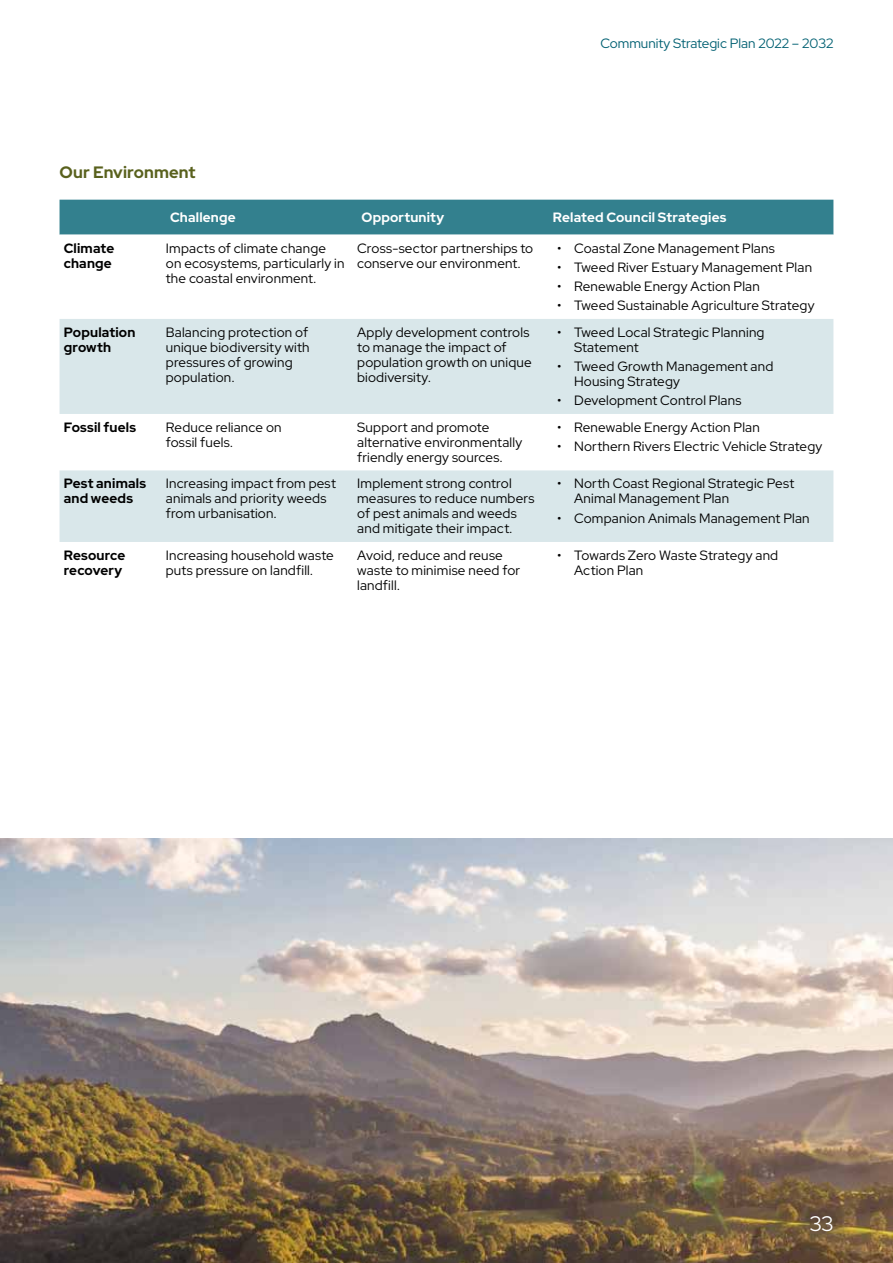
<style>
.page{position:relative;width:893px;height:1263px;background:#fff}
.page>*{position:absolute;margin:0;border:0;box-sizing:border-box;transform-origin:0 0}
.pageRHP{font:21px "Red Hat Display";color:#fff}
.t1{font:700 16.5px "Red Hat Display";letter-spacing:.005em;color:#59611d}
.t2{font:13.5px/15px "Red Hat Display";letter-spacing:.015em;color:#000}
.t3{font:700 13.5px/15px "Red Hat Display";letter-spacing:.015em;color:#000}
.tableHead{font:700 13.5px "Red Hat Display";letter-spacing:.015em;color:#fff}
.t4{font:13.5px "Red Hat Display";color:#006072}
</style>
<div class="page">
<img style="left:0;top:839px;width:893px;height:424px">
<div style="left:60px;top:200px;width:773px;height:35px;background:#33808e"></div>
<svg style="left:60px;top:319px;width:773px;height:223px;fill:#d9e7ea"></svg>
<p class="t4" style="left:600px;top:34px;width:235px">Community Strategic Plan 2022 – 2032</p>
<p class="t1" style="left:60px;top:162px;width:138px">Our Environment</p>
<p class="tableHead" style="left:170px;top:208px;width:67px">Challenge</p>
<p class="tableHead" style="left:361px;top:208px;width:84px">Opportunity</p>
<p class="tableHead" style="left:553px;top:208px;width:175px">Related Council Strategies</p>
<p class="t3" style="left:64px;top:240px;width:52px">Climate change</p>
<p class="t2" style="left:166px;top:240px;width:180px">Impacts of climate change on ecosystems, particularly in the coastal environment.</p>
<p class="t2" style="left:357px;top:240px;width:178px">Cross-sector partnerships to conserve our environment.</p>
<p class="t2" style="left:557px;top:240px;width:219px">• Coastal Zone Management Plans</p>
<p class="t2" style="left:557px;top:259px;width:257px">• Tweed River Estuary Management Plan</p>
<p class="t2" style="left:557px;top:279px;width:204px">• Renewable Energy Action Plan</p>
<p class="t2" style="left:557px;top:298px;width:259px">• Tweed Sustainable Agriculture Strategy</p>
<p class="t3" style="left:64px;top:325px;width:73px">Population growth</p>
<p class="t2" style="left:166px;top:324px;width:145px">Balancing protection of unique biodiversity with pressures of growing population.</p>
<p class="t2" style="left:357px;top:324px;width:176px">Apply development controls to manage the impact of population growth on unique biodiversity.</p>
<p class="t2" style="left:574px;top:324px;width:192px;text-indent:-17px">• Tweed Local Strategic Planning<br>Statement</p>
<p class="t2" style="left:574px;top:359px;width:201px;text-indent:-17px">• Tweed Growth Management and<br>Housing Strategy</p>
<p class="t2" style="left:557px;top:393px;width:186px">• Development Control Plans</p>
<p class="t3" style="left:64px;top:420px;width:74px">Fossil fuels</p>
<p class="t2" style="left:166px;top:419px;width:117px">Reduce reliance on fossil fuels.</p>
<p class="t2" style="left:357px;top:419px;width:167px">Support and promote alternative environmentally friendly energy sources.</p>
<p class="t2" style="left:557px;top:419px;width:204px">• Renewable Energy Action Plan</p>
<p class="t2" style="left:557px;top:439px;width:267px">• Northern Rivers Electric Vehicle Strategy</p>
<p class="t3" style="left:64px;top:476px;width:84px">Pest animals and weeds</p>
<p class="t2" style="left:166px;top:476px;width:172px">Increasing impact from pest animals and priority weeds from urbanisation.</p>
<p class="t2" style="left:357px;top:476px;width:179px">Implement strong control measures to reduce numbers of pest animals and weeds and mitigate their impact.</p>
<p class="t2" style="left:574px;top:476px;width:222px;text-indent:-17px">• North Coast Regional Strategic Pest<br>Animal Management Plan</p>
<p class="t2" style="left:557px;top:510px;width:254px">• Companion Animals Management Plan</p>
<p class="t3" style="left:64px;top:548px;width:63px">Resource recovery</p>
<p class="t2" style="left:166px;top:547px;width:169px">Increasing household waste puts pressure on landfill.</p>
<p class="t2" style="left:357px;top:547px;width:165px">Avoid, reduce and reuse waste to minimise need for landfill.</p>
<p class="t2" style="left:574px;top:547px;width:206px;text-indent:-17px">• Towards Zero Waste Strategy and<br>Action Plan</p>
<p class="pageRHP" style="left:810px;top:1209px;width:25px">33</p>
</div>
